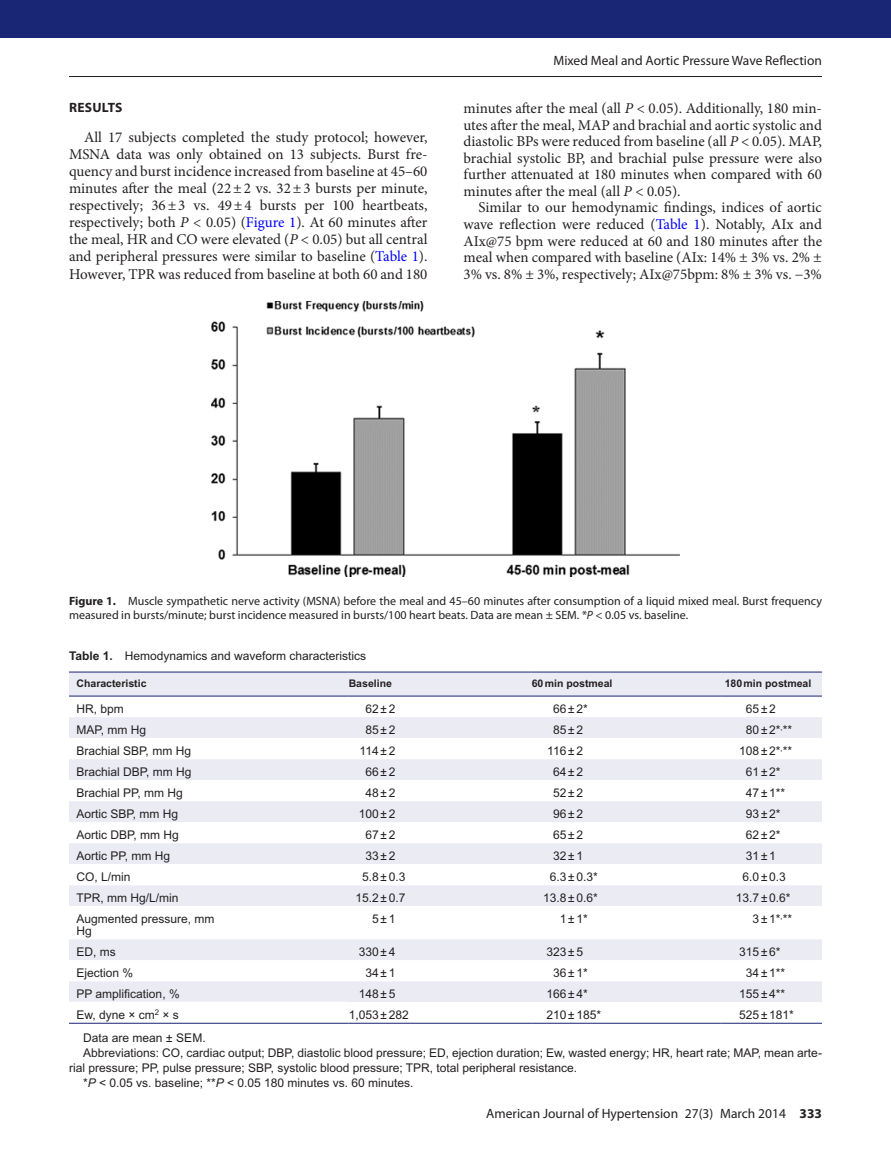
<style>
.page{position:relative;width:891px;height:1175px;background:#fff}
.page>*{position:absolute;margin:0;border:0;box-sizing:border-box;transform-origin:0 0}
.t1{font:15px/16.5px "Minion Pro";color:#231f20;text-align:justify}
.t2{font:13.5px "Myriad Pro";color:#231f20}
.t3{font:700 13.5px "Myriad Pro";letter-spacing:.02em;color:#231f20}
.t4{font:12px/12px "Arial MT Std";color:#231f20}
.t5{font:12px/13.5px "Myriad Pro";color:#231f20}
.t6{font:700 10.5px "Arial MT Std";color:#231f20}
.s1{font-style:italic}
.s2{color:#00f}
.s3{font-weight:700}
</style>
<div class="page">
<hr style="left:69px;top:76px;width:753px;height:1px;background:#231f20">
<div style="left:0;top:0;width:891px;height:38px;background:#192575"></div>
<div style="left:69px;top:672px;width:753px;height:23px;background:#ebebf4"></div>
<svg style="left:69px;top:696px;width:753px;height:306px"></svg>
<hr style="left:69px;top:671px;width:280px;height:1px;background:#192575">
<hr style="left:349px;top:671px;width:183px;height:1px;background:#192575">
<hr style="left:532px;top:671px;width:190px;height:1px;background:#192575">
<hr style="left:722px;top:671px;width:100px;height:1px;background:#192575">
<hr style="left:69px;top:1022px;width:280px;height:1px;background:#192575">
<hr style="left:349px;top:1022px;width:183px;height:1px;background:#192575">
<hr style="left:532px;top:1022px;width:190px;height:1px;background:#192575">
<hr style="left:722px;top:1022px;width:100px;height:1px;background:#192575">
<hr style="left:69px;top:1001px;width:280px;height:1px;background:#fff">
<hr style="left:69px;top:695px;width:280px;height:1px;background:#192575">
<hr style="left:349px;top:695px;width:183px;height:1px;background:#192575">
<hr style="left:532px;top:695px;width:190px;height:1px;background:#192575">
<hr style="left:722px;top:695px;width:100px;height:1px;background:#192575">
<img style="left:211px;top:302px;width:468px;height:275px">
<p class="t3" style="left:69px;top:99px;width:55px">RESULTS</p>
<p class="t1" style="left:69px;top:128px;width:360px;line-height:17.1px;text-indent:15px">All 17 subjects completed the study protocol; however, MSNA data was only obtained on 13 subjects. Burst fre&shy;quency and burst incidence increased from baseline at 45–60 minutes after the meal (22±2 vs. 32±3 bursts per minute, respectively; 36±3 vs. 49±4 bursts per 100 heartbeats, respectively; both <span class="s1">P</span> &lt; 0.05) (<span class="s2">Figure 1</span>). At 60 minutes after the meal, HR and CO were elevated (<span class="s1">P</span> &lt; 0.05) but all central and peripheral pressures were similar to baseline (<span class="s2">Table 1</span>).<br>However, TPR was reduced from baseline at both 60 and 180</p>
<p class="t2" style="left:553px;top:52px;width:270px">Mixed Meal and Aortic Pressure Wave Reflection</p>
<p class="t1" style="left:463px;top:100px;width:360px">minutes after the meal (all <span class="s1">P</span> &lt; 0.05). Additionally, 180 min&shy;utes after the meal, MAP and brachial and aortic systolic and diastolic BPs were reduced from baseline (all <span class="s1">P</span> &lt; 0.05). MAP, brachial systolic BP, and brachial pulse pressure were also further attenuated at 180 minutes when compared with 60 minutes after the meal (all <span class="s1">P</span> &lt; 0.05).</p>
<p class="t1" style="left:463px;top:199px;width:360px;text-indent:15px">Similar to our hemodynamic findings, indices of aortic wave reflection were reduced (<span class="s2">Table 1</span>). Notably, AIx and AIx@75 bpm were reduced at 60 and 180 minutes after the meal when compared with baseline (AIx: 14% ± 3% vs. 2% ± 3% vs. 8% ± 3%, respectively; AIx@75bpm: 8% ± 3% vs. −3%</p>
<p class="t5" style="left:69px;top:594px;width:754px"><span class="s3">Figure 1.</span> Muscle sympathetic nerve activity (MSNA) before the meal and 45–60 minutes after consumption of a liquid mixed meal. Burst frequency measured in bursts/minute; burst incidence measured in bursts/100 heart beats. Data are mean ± SEM. *<span class="s1">P</span> &lt; 0.05 vs. baseline.</p>
<p class="t4" style="left:69px;top:649px;width:299px"><span class="s3">Table 1.</span> Hemodynamics and waveform characteristics</p>
<p class="t6" style="left:76px;top:677px;width:72px">Characteristic</p>
<p class="t6" style="left:349px;top:677px;width:45px">Baseline</p>
<p class="t6" style="left:532px;top:677px;width:82px">60min postmeal</p>
<p class="t6" style="left:725px;top:677px;width:88px">180min postmeal</p>
<p class="t4" style="left:76px;top:702px;width:49px">HR, bpm</p>
<p class="t4" style="left:365px;top:702px;width:32px">62±2</p>
<p class="t4" style="left:553px;top:702px;width:36px">66±2*</p>
<p class="t4" style="left:746px;top:702px;width:32px">65±2</p>
<p class="t4" style="left:76px;top:723px;width:71px">MAP, mm Hg</p>
<p class="t4" style="left:365px;top:723px;width:32px">85±2</p>
<p class="t4" style="left:553px;top:723px;width:32px">85±2</p>
<p class="t4" style="left:746px;top:723px;width:48px">80±2*<sup>,</sup>**</p>
<p class="t4" style="left:76px;top:744px;width:116px">Brachial SBP, mm Hg</p>
<p class="t4" style="left:360px;top:744px;width:37px">114±2</p>
<p class="t4" style="left:547px;top:744px;width:37px">116±2</p>
<p class="t4" style="left:739px;top:744px;width:54px">108±2*<sup>,</sup>**</p>
<p class="t4" style="left:76px;top:765px;width:117px">Brachial DBP, mm Hg</p>
<p class="t4" style="left:365px;top:765px;width:32px">66±2</p>
<p class="t4" style="left:553px;top:765px;width:32px">64±2</p>
<p class="t4" style="left:746px;top:765px;width:36px">61±2*</p>
<p class="t4" style="left:76px;top:786px;width:108px">Brachial PP, mm Hg</p>
<p class="t4" style="left:365px;top:786px;width:32px">48±2</p>
<p class="t4" style="left:553px;top:786px;width:32px">52±2</p>
<p class="t4" style="left:746px;top:786px;width:41px">47±1**</p>
<p class="t4" style="left:76px;top:807px;width:103px">Aortic SBP, mm Hg</p>
<p class="t4" style="left:359px;top:807px;width:38px">100±2</p>
<p class="t4" style="left:553px;top:807px;width:32px">96±2</p>
<p class="t4" style="left:746px;top:807px;width:36px">93±2*</p>
<p class="t4" style="left:76px;top:828px;width:104px">Aortic DBP, mm Hg</p>
<p class="t4" style="left:365px;top:828px;width:32px">67±2</p>
<p class="t4" style="left:553px;top:828px;width:32px">65±2</p>
<p class="t4" style="left:746px;top:828px;width:36px">62±2*</p>
<p class="t4" style="left:76px;top:849px;width:95px">Aortic PP, mm Hg</p>
<p class="t4" style="left:365px;top:849px;width:32px">33±2</p>
<p class="t4" style="left:553px;top:849px;width:32px">32±1</p>
<p class="t4" style="left:746px;top:849px;width:32px">31±1</p>
<p class="t4" style="left:76px;top:870px;width:56px">CO, L/min</p>
<p class="t4" style="left:362px;top:870px;width:45px">5.8±0.3</p>
<p class="t4" style="left:550px;top:870px;width:50px">6.3±0.3*</p>
<p class="t4" style="left:742px;top:870px;width:45px">6.0±0.3</p>
<p class="t4" style="left:76px;top:891px;width:104px">TPR, mm Hg/L/min</p>
<p class="t4" style="left:355px;top:891px;width:52px">15.2±0.7</p>
<p class="t4" style="left:543px;top:891px;width:56px">13.8±0.6*</p>
<p class="t4" style="left:736px;top:891px;width:56px">13.7±0.6*</p>
<p class="t4" style="left:76px;top:912px;width:140px">Augmented pressure, mm<br>Hg</p>
<p class="t4" style="left:372px;top:912px;width:25px">5±1</p>
<p class="t4" style="left:560px;top:912px;width:30px">1±1*</p>
<p class="t4" style="left:752px;top:912px;width:41px">3±1*<sup>,</sup>**</p>
<p class="t4" style="left:76px;top:945px;width:41px">ED, ms</p>
<p class="t4" style="left:359px;top:945px;width:38px">330±4</p>
<p class="t4" style="left:546px;top:945px;width:38px">323±5</p>
<p class="t4" style="left:739px;top:945px;width:43px">315±6*</p>
<p class="t4" style="left:76px;top:966px;width:58px">Ejection %</p>
<p class="t4" style="left:365px;top:966px;width:32px">34±1</p>
<p class="t4" style="left:553px;top:966px;width:36px">36±1*</p>
<p class="t4" style="left:746px;top:966px;width:41px">34±1**</p>
<p class="t4" style="left:76px;top:987px;width:105px">PP amplification, %</p>
<p class="t4" style="left:359px;top:987px;width:38px">148±5</p>
<p class="t4" style="left:546px;top:987px;width:43px">166±4*</p>
<p class="t4" style="left:739px;top:987px;width:48px">155±4**</p>
<p class="t4" style="left:76px;top:1008px;width:104px">Ew, dyne × cm<sup>2</sup> × s</p>
<p class="t4" style="left:349px;top:1008px;width:62px">1,053±282</p>
<p class="t4" style="left:546px;top:1008px;width:56px">210±185*</p>
<p class="t4" style="left:739px;top:1008px;width:56px">525±181*</p>
<p class="t4" style="left:83px;top:1031px;width:124px">Data are mean ± SEM.</p>
<p class="t4" style="left:83px;top:1046px;width:740px">Abbreviations: CO, cardiac output; DBP, diastolic blood pressure; ED, ejection duration; Ew, wasted energy; HR, heart rate; MAP, mean arte-</p>
<p class="t4" style="left:69px;top:1061px;width:510px">rial pressure; PP, pulse pressure; SBP, systolic blood pressure; TPR, total peripheral resistance.</p>
<p class="t4" style="left:83px;top:1076px;width:332px">*<span class="s1">P</span> &lt; 0.05 vs. baseline; **<span class="s1">P</span> &lt; 0.05 180 minutes vs. 60 minutes.</p>
<p class="t2" style="left:486px;top:1105px;width:337px">American Journal of Hypertension 27(3) March 2014 <span class="s3">333</span></p>
</div>
